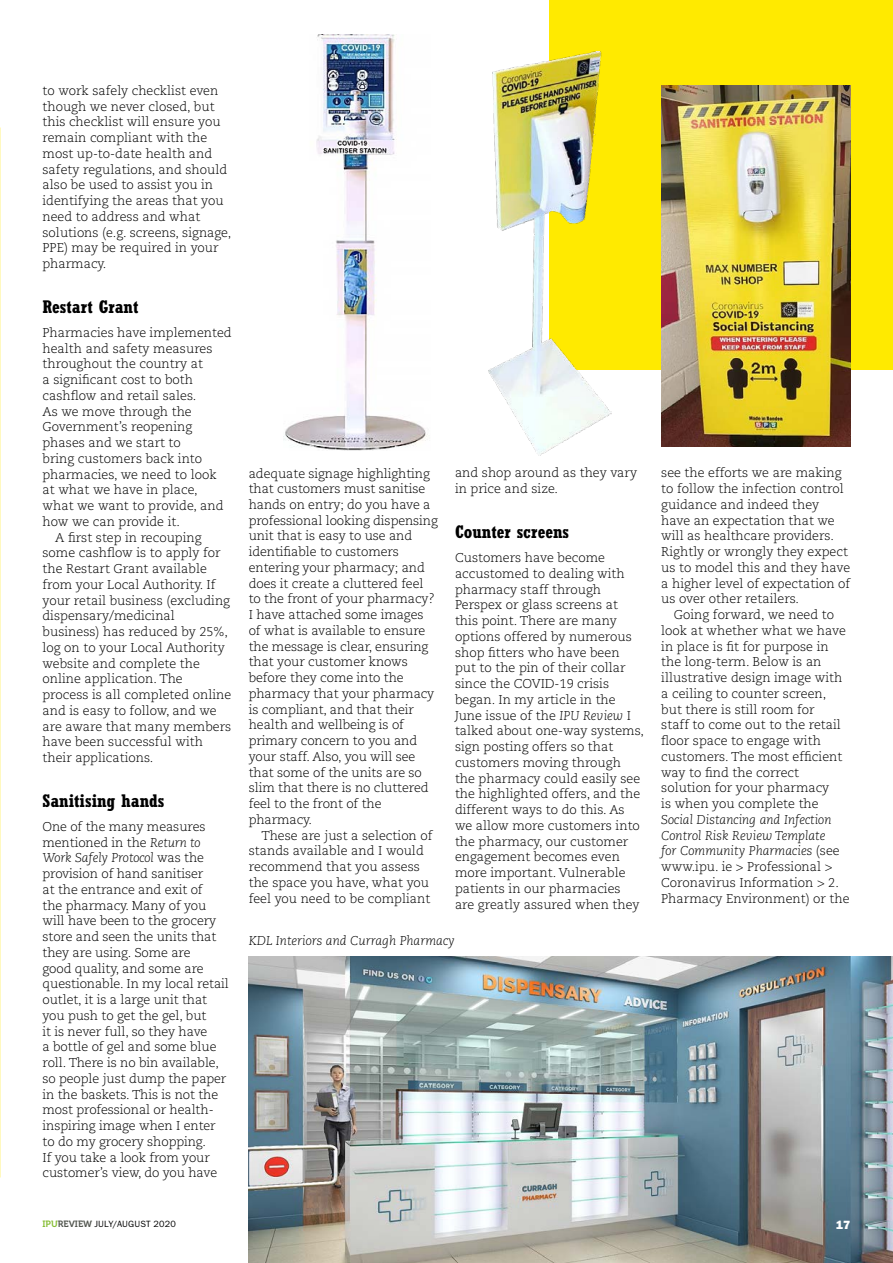
<style>
.page{position:relative;width:893px;height:1263px;background:#fff}
.page>*{position:absolute;margin:0;border:0;box-sizing:border-box;transform-origin:0 0}
.t1{font:700 condensed 18px "Rockwell Std";color:#000}
.t2{font:300 12.75px/15.8px "Caecilia LT Std";color:#000}
.t3{font:italic 300 12.75px "Caecilia LT Std";color:#000}
.t4{font:12px "ITC Franklin Gothic Std Hvy";color:#fff}
.t5{font:9.15px "ITC Franklin Gothic Std";letter-spacing:.02em;color:#000}
.s1{font-style:italic}
.s2{font-family:"Museo 700";color:#86bd34}
.s3{font-family:"Museo 700";color:#52564f}
</style>
<div class="page">
<div style="left:550px;top:0;width:343px;height:370px;background:#ffea00"></div>
<img style="left:0;top:617px;width:1px;height:561px">
<img style="left:283px;top:34px;width:145px;height:416px">
<img style="left:488px;top:51px;width:123px;height:404px">
<img style="left:661px;top:85px;width:189px;height:361px">
<img style="left:249px;top:957px;width:644px;height:306px">
<p class="t2" style="left:43px;top:83px;width:190px">to work safely checklist even though we never closed, but this checklist will ensure you remain compliant with the most up-to-date health and safety regulations, and should also be used to assist you in identifying the areas that you need to address and what solutions (e.g. screens, signage,<br>PPE) may be required in your pharmacy.</p>
<h1 class="t1" style="left:43px;top:296px;width:97px">Restart Grant</h1>
<p class="t2" style="left:43px;top:325px;width:191px">Pharmacies have implemented</p>
<p class="t2" style="left:43px;top:341px;width:172px">health and safety measures</p>
<p class="t2" style="left:43px;top:356px;width:162px">throughout the country at</p>
<p class="t2" style="left:43px;top:372px;width:152px">a significant cost to both</p>
<p class="t2" style="left:43px;top:388px;width:155px">cashflow and retail sales.</p>
<p class="t2" style="left:43px;top:404px;width:151px">As we move through the</p>
<p class="t2" style="left:43px;top:419px;width:151px">Government’s reopening</p>
<p class="t2" style="left:43px;top:435px;width:140px">phases and we start to</p>
<p class="t2" style="left:43px;top:451px;width:161px">bring customers back into</p>
<p class="t2" style="left:43px;top:467px;width:176px">pharmacies, we need to look</p>
<p class="t2" style="left:43px;top:482px;width:157px">at what we have in place,</p>
<p class="t2" style="left:43px;top:498px;width:183px">what we want to provide, and</p>
<p class="t2" style="left:43px;top:514px;width:139px">how we can provide it.</p>
<p class="t2" style="left:55px;top:530px;width:148px">A first step in recouping</p>
<p class="t2" style="left:43px;top:545px;width:179px">some cashflow is to apply for</p>
<p class="t2" style="left:43px;top:561px;width:166px">the Restart Grant available</p>
<p class="t2" style="left:43px;top:577px;width:174px">from your Local Authority. If</p>
<p class="t2" style="left:43px;top:593px;width:189px">your retail business (excluding</p>
<p class="t2" style="left:43px;top:608px;width:134px">dispensary/medicinal</p>
<p class="t2" style="left:43px;top:624px;width:187px">business) has reduced by 25%,</p>
<p class="t2" style="left:43px;top:640px;width:184px">log on to your Local Authority</p>
<p class="t2" style="left:43px;top:656px;width:159px">website and complete the</p>
<p class="t2" style="left:43px;top:671px;width:142px">online application. The</p>
<p class="t2" style="left:43px;top:687px;width:190px">process is all completed online</p>
<p class="t2" style="left:43px;top:703px;width:176px">and is easy to follow, and we</p>
<p class="t2" style="left:43px;top:719px;width:190px">are aware that many members</p>
<p class="t2" style="left:43px;top:734px;width:162px">have been successful with</p>
<p class="t2" style="left:43px;top:750px;width:112px">their applications.</p>
<h1 class="t1" style="left:43px;top:790px;width:123px">Sanitising hands</h1>
<p class="t2" style="left:43px;top:819px;width:188px">One of the many measures mentioned in the <span class="s1">Return to<br>Work Safely Protocol</span> was the provision of hand sanitiser<br>at the entrance and exit of<br>the pharmacy. Many of you will have been to the grocery store and seen the units that they are using. Some are<br>good quality, and some are questionable. In my local retail outlet, it is a large unit that you push to get the gel, but<br>it is never full, so they have<br>a bottle of gel and some blue roll. There is no bin available, so people just dump the paper in the baskets. This is not the most professional or health&shy;inspiring image when I enter to do my grocery shopping.<br>If you take a look from your customer’s view, do you have</p>
<p class="t2" style="left:249px;top:465px;width:191px">adequate signage highlighting that customers must sanitise hands on entry; do you have a professional looking dispensing unit that is easy to use and identifiable to customers entering your pharmacy; and does it create a cluttered feel to the front of your pharmacy?<br>I have attached some images of what is available to ensure the message is clear, ensuring that your customer knows before they come into the pharmacy that your pharmacy is compliant, and that their health and wellbeing is of primary concern to you and your staff. Also, you will see that some of the units are so slim that there is no cluttered feel to the front of the pharmacy.</p>
<p class="t2" style="left:249px;top:828px;width:185px;text-indent:13px">These are just a selection of stands available and I would recommend that you assess the space you have, what you feel you need to be compliant</p>
<p class="t2" style="left:455px;top:465px;width:184px">and shop around as they vary in price and size.</p>
<h1 class="t1" style="left:455px;top:521px;width:116px">Counter screens</h1>
<p class="t2" style="left:455px;top:550px;width:191px">Customers have become accustomed to dealing with pharmacy staff through<br>Perspex or glass screens at this point. There are many options offered by numerous shop fitters who have been<br>put to the pin of their collar since the COVID-19 crisis began. In my article in the<br>June issue of the <span class="s1">IPU Review</span> I talked about one-way systems, sign posting offers so that customers moving through the pharmacy could easily see the highlighted offers, and the different ways to do this. As we allow more customers into the pharmacy, our customer engagement becomes even more important. Vulnerable patients in our pharmacies<br>are greatly assured when they</p>
<p class="t3" style="left:249px;top:934px;width:207px">KDL Interiors and Curragh Pharmacy</p>
<p class="t2" style="left:661px;top:465px;width:191px">see the efforts we are making to follow the infection control guidance and indeed they have an expectation that we will as healthcare providers.<br>Rightly or wrongly they expect us to model this and they have a higher level of expectation of us over other retailers.</p>
<p class="t2" style="left:661px;top:607px;width:186px;text-indent:13px">Going forward, we need to look at whether what we have in place is fit for purpose in the long-term. Below is an illustrative design image with a ceiling to counter screen, but there is still room for<br>staff to come out to the retail floor space to engage with customers. The most efficient way to find the correct solution for your pharmacy<br>is when you complete the</p>
<p class="t2" style="left:661px;top:812px;width:190px"><span class="s1">Social Distancing and Infection<br>Control Risk Review Template<br>for Community Pharmacies</span> (see www.ipu. ie &gt; Professional &gt;<br>Coronavirus Information &gt; 2.<br>Pharmacy Environment) or the</p>
<p class="t5" style="left:43px;top:1219px;width:135px"><span class="s2">IPU</span><span class="s3">REVIEW</span> JULY/AUGUST 2020</p>
<p class="t4" style="left:836px;top:1217px;width:16px">17</p>
</div>
